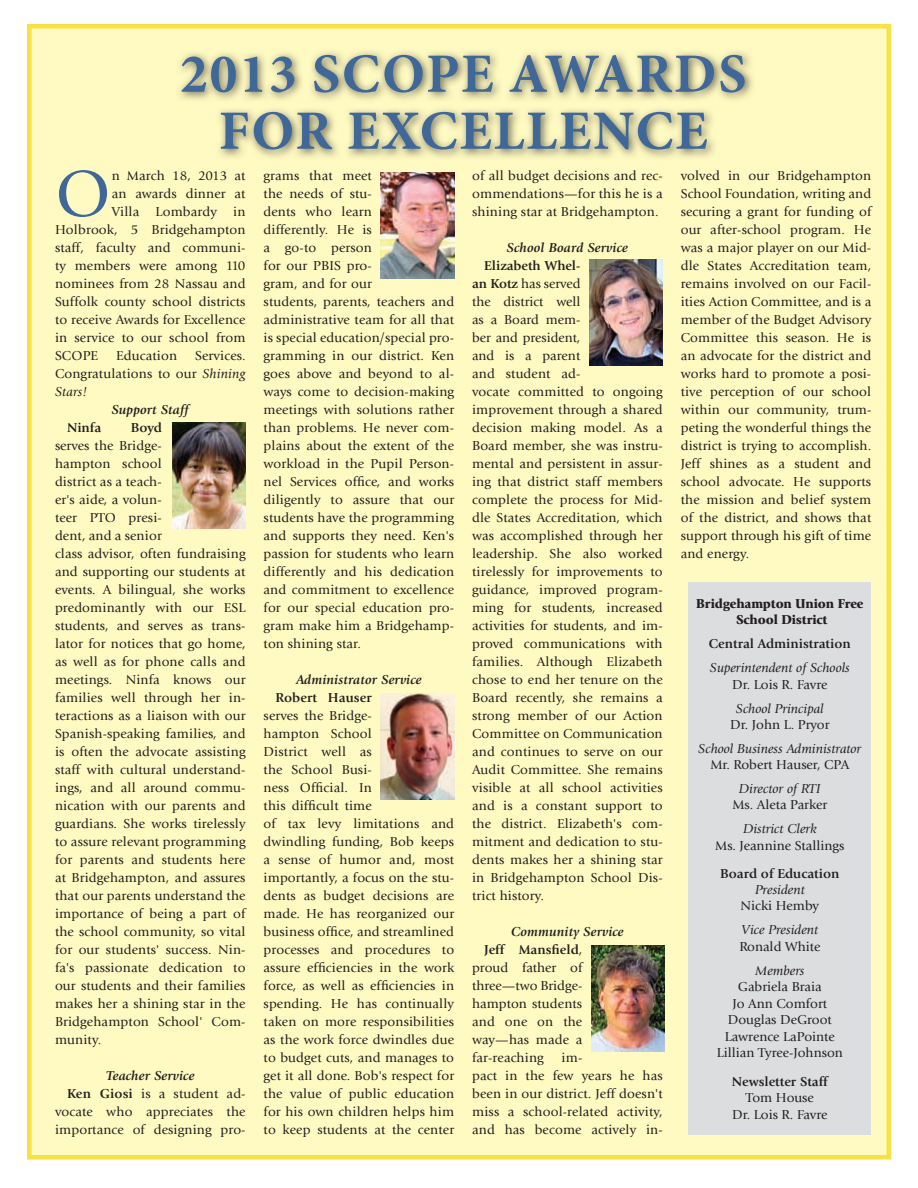
<style>
.page{position:relative;width:918px;height:1188px;background:#fff}
.page>*{position:absolute;margin:0;border:0;box-sizing:border-box;transform-origin:0 0}
.t1{font:68.1px "Giovanni Std";color:#3f6899}
.t2{font:700 55.5px/57px "Minion Pro";letter-spacing:.03em;color:#3f6899;text-align:center}
.t3{font:13.5px/18px "Giovanni Std";letter-spacing:.01em;color:#231f20}
.t4{font:italic 13.5px "Giovanni Std";color:#231f20}
.t5{font:700 13.5px "Giovanni Std";color:#231f20}
.t6{font:italic 700 13.5px "Giovanni Std";letter-spacing:.01em;color:#231f20}
.t7{font:900 13.5px/16.2px "Giovanni Std";letter-spacing:-.01em;color:#231f20;text-align:center}
.s1{font-style:italic}
.s2{font-weight:700}
.s3{font-weight:400}
</style>
<div class="page">
<div style="left:29px;top:26px;width:860px;height:1131px;background:#fffac1"></div>
<div style="left:27px;top:24px;width:864px;height:1136px;border:4px solid #f7e145"></div>
<img style="left:180px;top:51px;width:573px;height:107px">
<div style="left:688px;top:582px;width:183px;height:553px;background:#dcdddf"></div>
<img style="left:172px;top:422px;width:74px;height:106px">
<img style="left:589px;top:259px;width:74px;height:106px">
<img style="left:591px;top:945px;width:74px;height:106px">
<img style="left:381px;top:693px;width:73px;height:107px">
<img style="left:381px;top:172px;width:73px;height:106px">
<h2 class="t2" style="left:180px;top:45px;width:568px">2013 SCOPE AWARDS<br>FOR EXCELLENCE</h2>
<h1 class="t1" style="left:55px;top:155px;width:58px">O</h1>
<p class="t3" style="left:112px;top:167px;width:135px">n March 18, 2013 at</p>
<p class="t3" style="left:112px;top:185px;width:135px">an awards dinner at</p>
<p class="t3" style="left:112px;top:203px;width:135px">Villa Lombardy in</p>
<p class="t3" style="left:55px;top:221px;width:192px">Holbrook, 5 Bridgehampton</p>
<p class="t3" style="left:55px;top:239px;width:192px">staff, faculty and communi-</p>
<p class="t3" style="left:55px;top:257px;width:192px">ty members were among 110</p>
<p class="t3" style="left:55px;top:275px;width:192px">nominees from 28 Nassau and</p>
<p class="t3" style="left:55px;top:293px;width:192px">Suffolk county school districts</p>
<p class="t3" style="left:55px;top:311px;width:192px">to receive Awards for Excellence</p>
<p class="t3" style="left:55px;top:329px;width:192px">in service to our school from</p>
<p class="t3" style="left:55px;top:347px;width:45px">SCOPE</p>
<p class="t3" style="left:116px;top:347px;width:62px">Education</p>
<p class="t3" style="left:55px;top:347px;width:192px;text-align:justify;text-indent:140px">Services.<br>Congratulations to our <span class="s1">Shining Stars!</span></p>
<p class="t6" style="left:112px;top:402px;width:79px">Support Staff</p>
<p class="t5" style="left:67px;top:420px;width:36px">Ninfa</p>
<p class="t5" style="left:131px;top:420px;width:32px">Boyd</p>
<p class="t3" style="left:55px;top:437px;width:192px">serves the Bridge-<br>hampton school<br>district as a teach-<br>er's aide, a volun-<br>teer PTO presi-<br>dent, and a senior<br>class advisor, often fundraising and supporting our students at events. A bilingual, she works predominantly with our ESL students, and serves as trans&shy;lator for notices that go home, as well as for phone calls and meetings. Ninfa knows our families well through her in&shy;teractions as a liaison with our<br>Spanish-speaking families, and is often the advocate assisting staff with cultural understand&shy;ings, and all around commu&shy;nication with our parents and guardians. She works tirelessly to assure relevant programming for parents and students here at Bridgehampton, and assures that our parents understand the importance of being a part of the school community, so vital for our students' success. Nin&shy;fa's passionate dedication to our students and their families makes her a shining star in the<br>Bridgehampton School' Com&shy;munity.</p>
<p class="t6" style="left:106px;top:1068px;width:90px">Teacher Service</p>
<p class="t3" style="left:67px;top:1085px;width:180px"><span class="s2">Ken Giosi</span> is a student ad-</p>
<p class="t3" style="left:55px;top:1103px;width:192px">vocate who appreciates the</p>
<p class="t3" style="left:55px;top:1121px;width:192px">importance of designing pro-</p>
<p class="t3" style="left:264px;top:166px;width:192px">grams that meet<br>the needs of stu-<br>dents who learn<br>differently. He is<br>a go-to person<br>for our PBIS pro-<br>gram, and for our<br>students, parents, teachers and administrative team for all that is special education/special pro&shy;gramming in our district. Ken goes above and beyond to al&shy;ways come to decision-making meetings with solutions rather than problems. He never com&shy;plains about the extent of the workload in the Pupil Person&shy;nel Services office, and works diligently to assure that our students have the programming and supports they need. Ken's passion for students who learn differently and his dedication and commitment to excellence for our special education pro&shy;gram make him a Bridgehamp&shy;ton shining star.</p>
<p class="t6" style="left:296px;top:672px;width:127px">Administrator Service</p>
<p class="t5" style="left:276px;top:689px;width:98px">Robert Hauser</p>
<p class="t3" style="left:264px;top:706px;width:192px">serves the Bridge-<br>hampton School<br>District well as<br>the School Busi-<br>ness Official. In<br>this difficult time<br>of tax levy limitations and dwindling funding, Bob keeps a sense of humor and, most importantly, a focus on the stu&shy;dents as budget decisions are made. He has reorganized our business office, and streamlined processes and procedures to assure efficiencies in the work force, as well as efficiencies in spending. He has continually taken on more responsibilities as the work force dwindles due to budget cuts, and manages to get it all done. Bob's respect for the value of public education for his own children helps him to keep students at the center</p>
<p class="t3" style="left:472px;top:166px;width:192px;text-align:justify">of all budget decisions and rec&shy;ommendations—for this he is a shining star at Bridgehampton.</p>
<p class="t6" style="left:507px;top:240px;width:123px">School Board Service</p>
<p class="t3" style="left:472px;top:257px;width:192px;text-indent:12px"><span class="s2">Elizabeth Whel-<br>an Kotz</span> has served<br>the district well<br>as a Board mem-<br>ber and president,<br>and is a parent<br>and student ad-<br>vocate committed to ongoing improvement through a shared decision making model. As a<br>Board member, she was instru&shy;mental and persistent in assur&shy;ing that district staff members complete the process for Mid&shy;dle States Accreditation, which was accomplished through her leadership. She also worked tirelessly for improvements to guidance, improved program&shy;ming for students, increased activities for students, and im&shy;proved communications with families. Although Elizabeth chose to end her tenure on the<br>Board recently, she remains a strong member of our Action<br>Committee on Communication and continues to serve on our<br>Audit Committee. She remains visible at all school activities and is a constant support to the district. Elizabeth's com&shy;mitment and dedication to stu&shy;dents makes her a shining star in Bridgehampton School Dis&shy;trict history.</p>
<p class="t6" style="left:511px;top:924px;width:114px">Community Service</p>
<p class="t5" style="left:484px;top:942px;width:100px">Jeff Mansfield<span class="s3">,</span></p>
<p class="t3" style="left:472px;top:959px;width:112px">proud father of</p>
<p class="t3" style="left:472px;top:977px;width:112px">three—two Bridge-</p>
<p class="t3" style="left:472px;top:995px;width:112px">hampton students</p>
<p class="t3" style="left:472px;top:1013px;width:112px">and one on the</p>
<p class="t3" style="left:472px;top:1031px;width:112px">way—has made a</p>
<p class="t3" style="left:472px;top:1049px;width:73px">far-reaching</p>
<p class="t3" style="left:472px;top:1049px;width:192px;text-indent:89px">im-<br>pact in the few years he has been in our district. Jeff doesn't miss a school-related activity, and has become actively in-</p>
<p class="t3" style="left:681px;top:167px;width:192px;text-align:justify">volved in our Bridgehampton School Foundation, writing and securing a grant for funding of our after-school program. He was a major player on our Mid&shy;dle States Accreditation team, remains involved on our Facil&shy;ities Action Committee, and is a member of the Budget Advisory Committee this season. He is an advocate for the district and works hard to promote a posi&shy;tive perception of our school within our community, trum&shy;peting the wonderful things the district is trying to accomplish.<br>Jeff shines as a student and school advocate. He supports the mission and belief system of the district, and shows that support through his gift of time and energy.</p>
<p class="t7" style="left:696px;top:596px;width:169px">Bridgehampton Union Free<br>School District</p>
<p class="t5" style="left:709px;top:636px;width:143px">Central Administration</p>
<p class="t4" style="left:710px;top:661px;width:141px">Superintendent of Schools</p>
<p class="t3" style="left:732px;top:675px;width:97px">Dr. Lois R. Favre</p>
<p class="t4" style="left:736px;top:701px;width:89px">School Principal</p>
<p class="t3" style="left:730px;top:716px;width:101px">Dr. John L. Pryor</p>
<p class="t4" style="left:698px;top:741px;width:165px">School Business Administrator</p>
<p class="t3" style="left:710px;top:756px;width:140px">Mr. Robert Hauser, CPA</p>
<p class="t4" style="left:739px;top:781px;width:83px">Director of RTI</p>
<p class="t3" style="left:733px;top:796px;width:96px">Ms. Aleta Parker</p>
<p class="t4" style="left:743px;top:821px;width:75px">District Clerk</p>
<p class="t3" style="left:715px;top:836px;width:131px">Ms. Jeannine Stallings</p>
<p class="t5" style="left:720px;top:866px;width:121px">Board of Education</p>
<p class="t4" style="left:755px;top:882px;width:51px">President</p>
<p class="t3" style="left:741px;top:897px;width:80px">Nicki Hemby</p>
<p class="t4" style="left:741px;top:923px;width:78px">Vice President</p>
<p class="t3" style="left:739px;top:937px;width:83px">Ronald White</p>
<p class="t4" style="left:755px;top:963px;width:51px">Members</p>
<p class="t3" style="left:717px;top:979px;width:128px;line-height:16.5px;text-align:center">Gabriela Braia<br>Jo Ann Comfort<br>Douglas DeGroot<br>Lawrence LaPointe<br>Lillian Tyree-Johnson</p>
<p class="t5" style="left:732px;top:1073px;width:97px">Newsletter Staff</p>
<p class="t3" style="left:732px;top:1090px;width:97px;line-height:16.5px;text-align:center">Tom House<br>Dr. Lois R. Favre</p>
</div>
